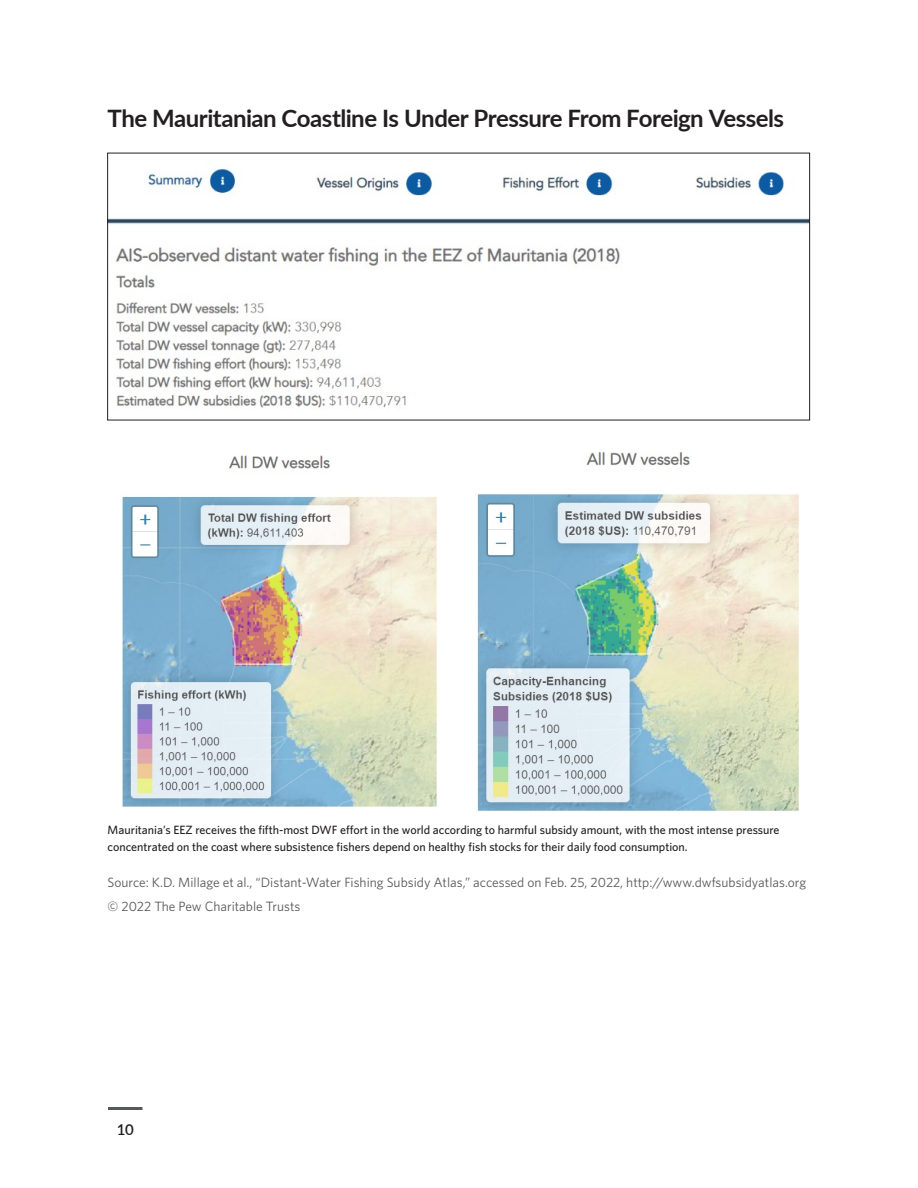
<style>
.page{position:relative;width:918px;height:1188px;background:#fff}
.page>*{position:absolute;margin:0;border:0;box-sizing:border-box;transform-origin:0 0}
.HED{font:700 24px "Lato";letter-spacing:-.02em;color:#231f20}
.t1{font:600 15px "Lato";color:#231f20}
.Source{font:13.5px "Whitney";color:#57585a}
.Photo_caption{font:500 12px/16.5px "Whitney";color:#231f20}
</style>
<div class="page">
<hr style="left:108px;top:1107px;width:34px;height:3px;background:#57585a">
<img style="left:109px;top:168px;width:699px;height:240px">
<img style="left:122px;top:455px;width:315px;height:352px">
<img style="left:477px;top:452px;width:322px;height:360px">
<p class="HED" style="left:108px;top:101px;width:678px">The Mauritanian Coastline Is Under Pressure From Foreign Vessels</p>
<p class="Photo_caption" style="left:108px;top:822px;width:674px">Mauritania’s EEZ receives the fifth-most DWF effort in the world according to harmful subsidy amount, with the most intense pressure concentrated on the coast where subsistence fishers depend on healthy fish stocks for their daily food consumption.</p>
<p class="Source" style="left:108px;top:873px;width:700px">Source: K.D. Millage et al., “Distant-Water Fishing Subsidy Atlas,” accessed on Feb. 25, 2022, http://www.dwfsubsidyatlas.org</p>
<p class="Source" style="left:108px;top:897px;width:194px">© 2022 The Pew Charitable Trusts</p>
<p class="t1" style="left:117px;top:1119px;width:19px">10</p>
</div>
